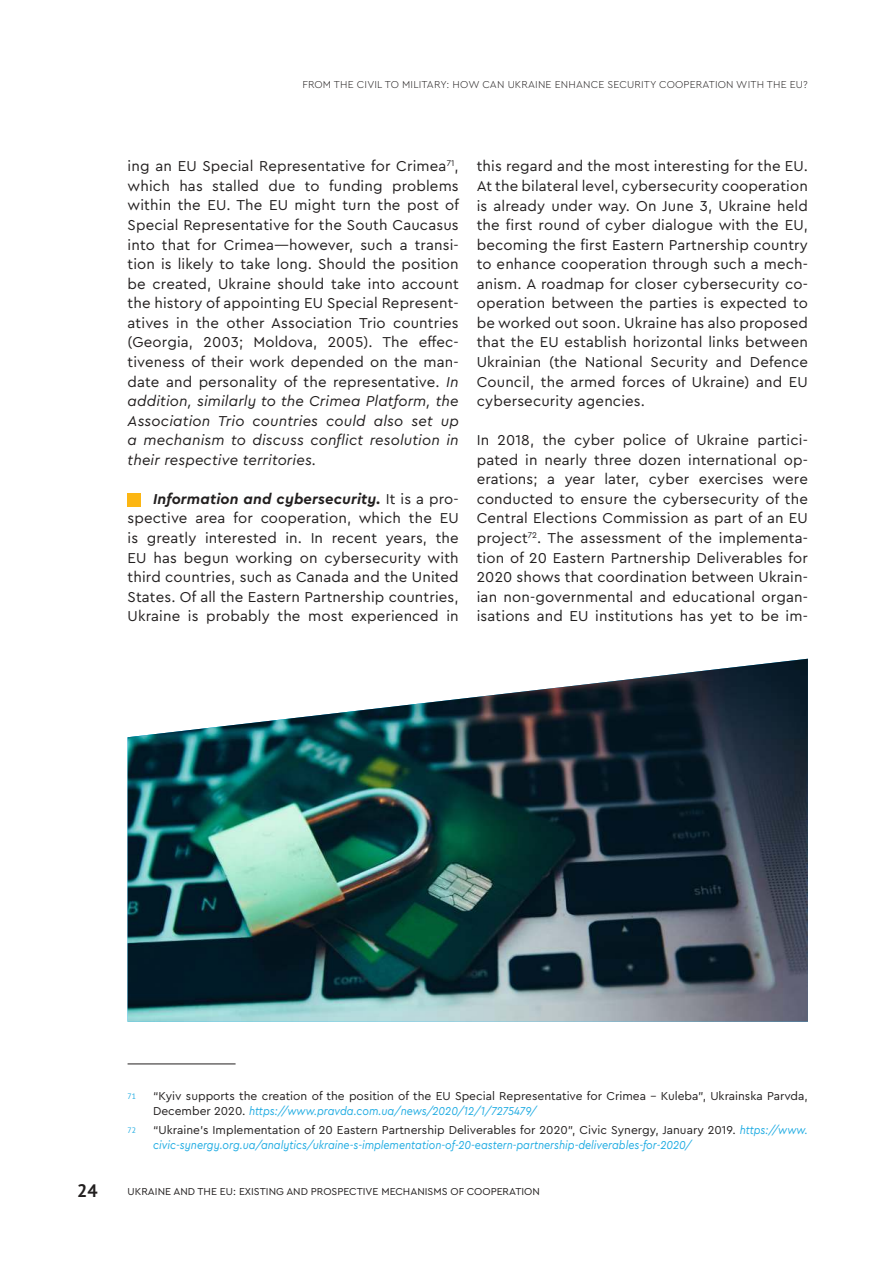
<style>
.page{position:relative;width:893px;height:1263px;background:#fff}
.page>*{position:absolute;margin:0;border:0;box-sizing:border-box;transform-origin:0 0}
.t1{font:700 18px "PT Sans";color:#221f1f}
.t2{font:15px/19.5px "Cera Pro";letter-spacing:.01em;color:#221f1f;text-align:justify}
.t3{font:italic 12px/15px "Cera Pro";color:#1eabe2;scale:.9 1}
.t4{font:12px/15px "Cera Pro";color:#221f1f}
.t5{font:300 10.5px "Cera Pro";letter-spacing:.015em;color:#221f1f}
.t6{font:10.5px "Cera Pro";color:#221f1f}
.t7{font:7.8px "PT Sans";color:#1eabe2}
.s1{font-style:italic}
.s2{font-weight:700;font-style:italic}
.s3{font-style:italic;color:#1eabe2}
.s4{font-style:normal;color:#221f1f}
</style>
<div class="page">
<div style="left:128px;top:493px;width:13px;height:13px;background:#fcb613"></div>
<hr style="left:128px;top:1063px;width:108px;height:1px;background:#221f1f">
<img style="left:128px;top:659px;width:680px;height:363px">
<p class="t5" style="left:303px;top:78px;width:507px">FROM THE CIVIL TO MILITARY: HOW CAN UKRAINE ENHANCE SECURITY COOPERATION WITH THE EU?</p>
<p class="t2" style="left:128px;top:157px;width:333px">ing an EU Special Representative for Crimea<sup>71</sup>, which has stalled due to funding problems within the EU. The EU might turn the post of Special Representative for the South Caucasus into that for Crimea—however, such a transi&shy;tion is likely to take long. Should the position be created, Ukraine should take into account the history of appointing EU Special Represent&shy;atives in the other Association Trio countries (Georgia, 2003; Moldova, 2005). The effec&shy;tiveness of their work depended on the man&shy;date and personality of the representative. <span class="s1">In addition, similarly to the Crimea Platform, the Association Trio countries could also set up a mechanism to discuss conflict resolution in their respective territories.</span></p>
<p class="t2" style="left:128px;top:490px;width:333px;text-indent:26px"><span class="s2">Information and cybersecurity.</span> It is a pro&shy;spective area for cooperation, which the EU is greatly interested in. In recent years, the EU has begun working on cybersecurity with third countries, such as Canada and the United States. Of all the Eastern Partnership countries, Ukraine is probably the most experienced in</p>
<p class="t2" style="left:477px;top:157px;width:333px">this regard and the most interesting for the EU.<br>At the bilateral level, cybersecurity cooperation is already under way. On June 3, Ukraine held the first round of cyber dialogue with the EU, becoming the first Eastern Partnership country to enhance cooperation through such a mech&shy;anism. A roadmap for closer cybersecurity co&shy;operation between the parties is expected to be worked out soon. Ukraine has also proposed that the EU establish horizontal links between Ukrainian (the National Security and Defence Council, the armed forces of Ukraine) and EU cybersecurity agencies.</p>
<p class="t2" style="left:477px;top:431px;width:333px">In 2018, the cyber police of Ukraine partici&shy;pated in nearly three dozen international op&shy;erations; a year later, cyber exercises were conducted to ensure the cybersecurity of the Central Elections Commission as part of an EU project<sup>72</sup>. The assessment of the implementa&shy;tion of 20 Eastern Partnership Deliverables for 2020 shows that coordination between Ukrain&shy;ian non-governmental and educational organ&shy;isations and EU institutions has yet to be im-</p>
<p class="t1" style="left:77px;top:1180px;width:22px">24</p>
<p class="t7" style="left:128px;top:1091px;width:10px">71</p>
<p class="t4" style="left:153px;top:1089px;width:656px">“Kyiv supports the creation of the position of the EU Special Representative for Crimea - Kuleba”, Ukrainska Parvda,<br>December 2020. <span class="s3">https://www.pravda.com.ua/news/2020/12/1/7275479/</span></p>
<p class="t7" style="left:128px;top:1126px;width:10px">72</p>
<p class="t3" style="left:153px;top:1123px;width:729px"><span class="s4">“Ukraine’s Implementation of 20 Eastern Partnership Deliverables for 2020”, Civic Synergy, January 2019.</span> https://www. civic-synergy.org.ua/analytics/ukraine-s-implementation-of-20-eastern-partnership-deliverables-for-2020/</p>
<p class="t6" style="left:128px;top:1187px;width:414px">UKRAINE AND THE EU: EXISTING AND PROSPECTIVE MECHANISMS OF COOPERATION</p>
</div>
